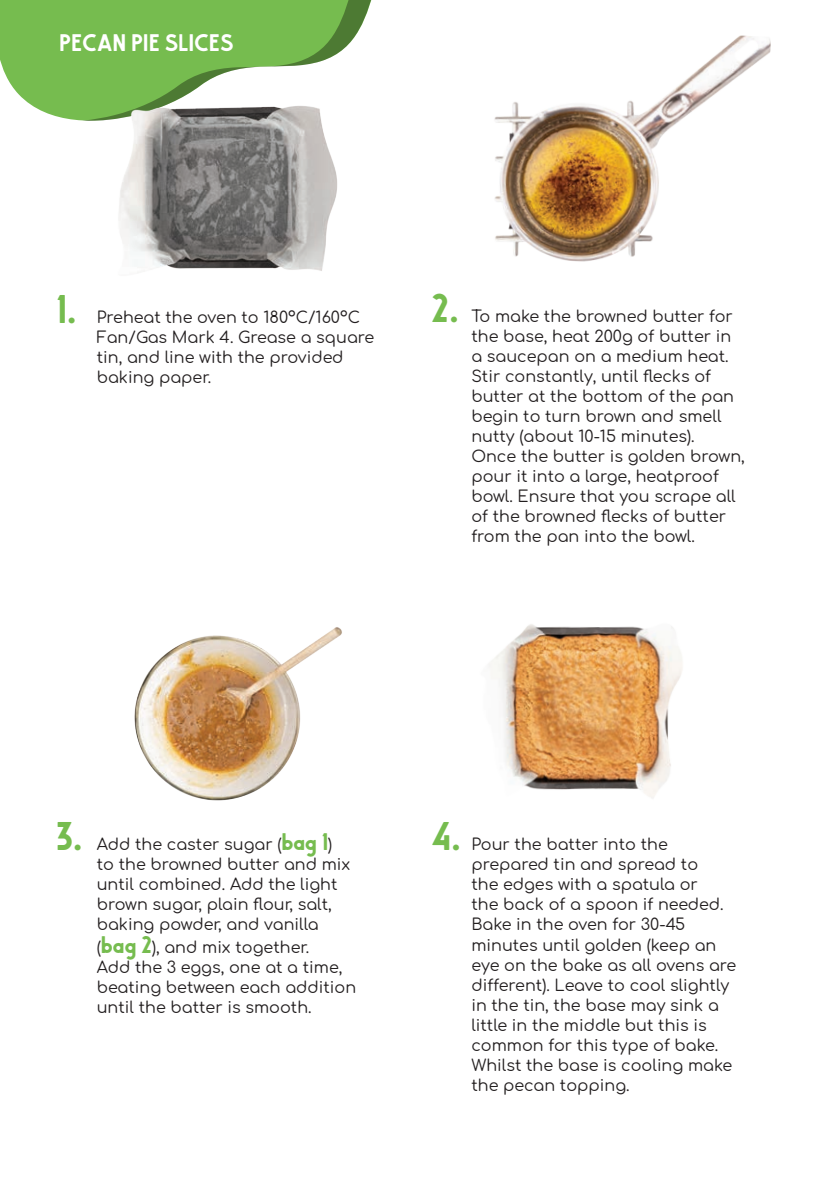
<style>
.page{position:relative;width:840px;height:1191px;background:#fff}
.page>*{position:absolute;margin:0;border:0;box-sizing:border-box;transform-origin:0 0}
.t1{font:40px "BALMAT";color:#76bc4f}
.t2{font:24px "BALMAT";color:#fff}
.t3{font:16px/20px "Comfortaa";color:#231f20}
.s1{font-family:"BALMAT";font-size:24px;color:#76bc4f}
</style>
<div class="page">
<svg style="left:0;top:0;width:372px;height:109px;background:#7fbe5c"></svg>
<img style="left:38px;top:70px;width:334px;height:201px">
<img style="left:134px;top:627px;width:208px;height:174px">
<img style="left:489px;top:624px;width:193px;height:174px">
<img style="left:494px;top:35px;width:276px;height:227px">
<p class="t2" style="left:59px;top:29px;width:176px">PECAN PIE SLICES</p>
<p class="t1" style="left:57px;top:286px;width:22px">1.</p>
<p class="t3" style="left:97px;top:305px;width:279px">Preheat the oven to 180ºC/160ºC<br>Fan/Gas Mark 4. Grease a square tin, and line with the provided baking paper.</p>
<p class="t1" style="left:431px;top:285px;width:29px">2.</p>
<p class="t3" style="left:471px;top:304px;width:275px">To make the browned butter for the base, heat 200g of butter in a saucepan on a medium heat.<br>Stir constantly, until flecks of butter at the bottom of the pan begin to turn brown and smell nutty (about 10-15 minutes).<br>Once the butter is golden brown, pour it into a large, heatproof bowl. Ensure that you scrape all of the browned flecks of butter from the pan into the bowl.</p>
<p class="t1" style="left:57px;top:813px;width:27px">3.</p>
<p class="t3" style="left:97px;top:832px;width:255px">Add the caster sugar (<span class="s1">bag 1</span>) to the browned butter and mix until combined. Add the light brown sugar, plain flour, salt, baking powder, and vanilla</p>
<p class="t3" style="left:97px;top:934px;width:261px">(<span class="s1">bag 2</span>), and mix together.<br>Add the 3 eggs, one at a time, beating between each addition until the batter is smooth.</p>
<p class="t1" style="left:431px;top:813px;width:31px">4.</p>
<p class="t3" style="left:471px;top:832px;width:266px">Pour the batter into the prepared tin and spread to<br>the edges with a spatula or<br>the back of a spoon if needed.<br>Bake in the oven for 30-45 minutes until golden (keep an eye on the bake as all ovens are different). Leave to cool slightly in the tin, the base may sink a little in the middle but this is common for this type of bake.<br>Whilst the base is cooling make the pecan topping.</p>
</div>
